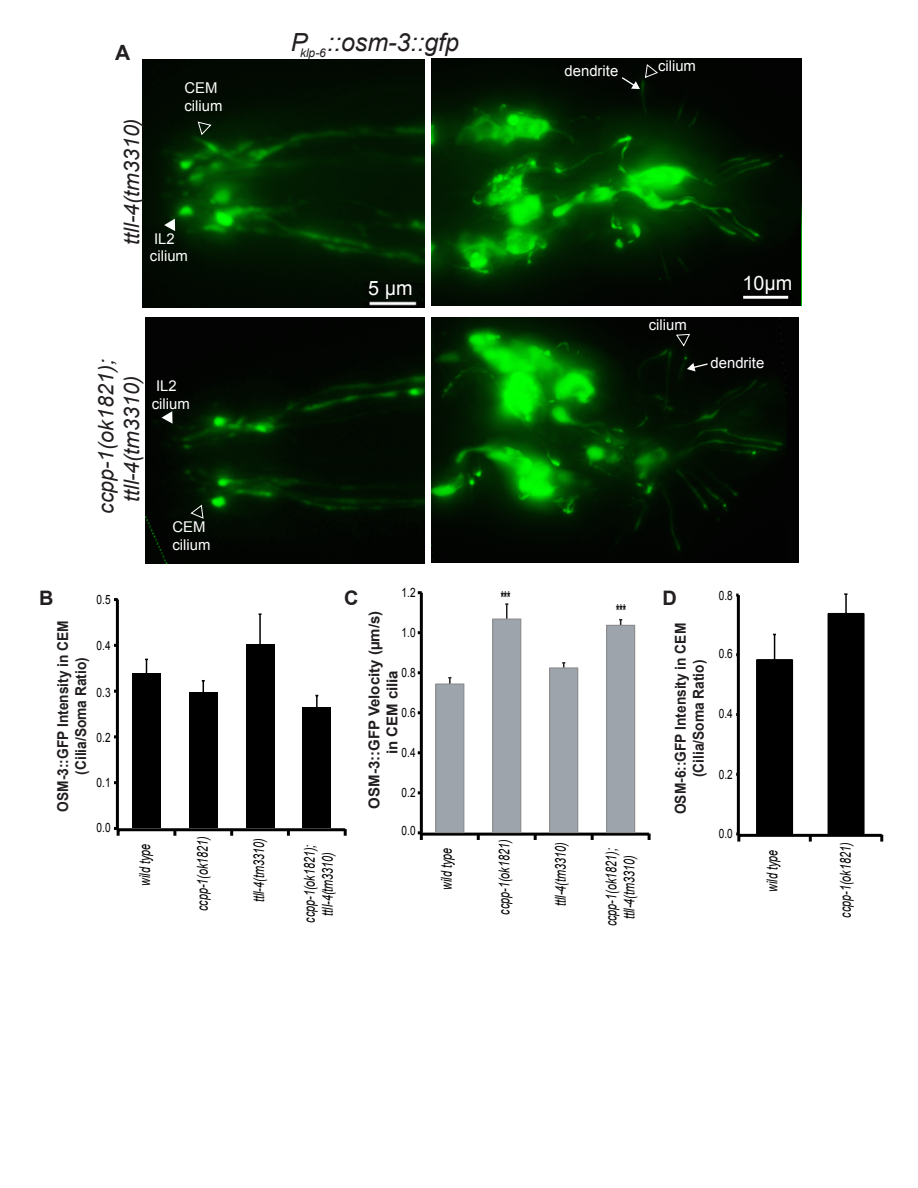
<style>
.page{position:relative;width:918px;height:1188px;background:#fff}
.page>*{position:absolute;margin:0;border:0;box-sizing:border-box;transform-origin:0 0}
.t1{font:italic 25.05px "Arial";color:#231f20}
.t2{font:italic 21.45px/25.7px "Arial";color:#231f20;text-align:center}
.t3{font:700 21px "Arial";color:#231f20}
.t4{font:700 19.95px "Arial";color:#231f20}
.t5{font:19.8px "Arial";color:#fff}
.t6{font:700 18px "Arial";color:#000;scale:.48 1}
.t7{font:italic 15px/18px "Arial";letter-spacing:-.005em;color:#000;text-align:center;scale:.72 1}
.t8{font:700 15px/18px "Arial";color:#231f20;text-align:center;scale:.92 1}
.t9{font:700 15px/18px "Arial";color:#231f20;text-align:center}
.t10{font:14.85px/17.9px "Arial";color:#fff}
.t11{font:12.9px "Arial";color:#000;scale:.78 1}
.t12{font:italic 12px "Arial";color:#231f20}
</style>
<div class="page">
<hr style="left:420px;top:593px;width:3px;height:240px;background:#000">
<hr style="left:421px;top:833px;width:228px;height:3px;background:#000">
<svg style="left:418px;top:831px;width:5px;height:9px"></svg>
<svg style="left:477px;top:835px;width:3px;height:5px"></svg>
<svg style="left:534px;top:835px;width:3px;height:5px"></svg>
<svg style="left:591px;top:835px;width:3px;height:5px"></svg>
<svg style="left:648px;top:834px;width:3px;height:6px"></svg>
<div style="left:436px;top:684px;width:28px;height:149px;background:#9ea4ab"></div>
<div style="left:435px;top:684px;width:29px;height:149px;border:1px solid #898989"></div>
<div style="left:493px;top:619px;width:28px;height:214px;background:#9ea4ab"></div>
<div style="left:492px;top:619px;width:29px;height:214px;border:1px solid #898989"></div>
<div style="left:550px;top:668px;width:28px;height:165px;background:#9ea4ab"></div>
<div style="left:549px;top:668px;width:29px;height:165px;border:1px solid #898989"></div>
<div style="left:607px;top:625px;width:28px;height:208px;background:#9ea4ab"></div>
<div style="left:606px;top:625px;width:29px;height:208px;border:1px solid #898989"></div>
<svg style="left:448px;top:677px;width:3px;height:7px"></svg>
<svg style="left:505px;top:603px;width:3px;height:16px"></svg>
<svg style="left:562px;top:662px;width:3px;height:6px"></svg>
<svg style="left:619px;top:619px;width:3px;height:6px"></svg>
<img style="left:143px;top:60px;width:281px;height:247px">
<svg style="left:197px;top:121px;width:15px;height:15px"></svg>
<svg style="left:164px;top:219px;width:11px;height:12px"></svg>
<img style="left:431px;top:59px;width:370px;height:247px">
<img style="left:145px;top:318px;width:280px;height:246px">
<img style="left:432px;top:318px;width:367px;height:244px">
<svg style="left:620px;top:64px;width:38px;height:25px"></svg>
<svg style="left:687px;top:362px;width:22px;height:9px"></svg>
<svg style="left:676px;top:333px;width:14px;height:14px"></svg>
<svg style="left:162px;top:411px;width:11px;height:13px"></svg>
<svg style="left:190px;top:505px;width:14px;height:14px"></svg>
<hr style="left:116px;top:600px;width:3px;height:229px;background:#000">
<svg style="left:114px;top:827px;width:6px;height:9px"></svg>
<hr style="left:117px;top:828px;width:228px;height:3px;background:#000">
<svg style="left:173px;top:831px;width:3px;height:5px"></svg>
<svg style="left:230px;top:831px;width:3px;height:5px"></svg>
<svg style="left:287px;top:831px;width:3px;height:5px"></svg>
<svg style="left:344px;top:829px;width:3px;height:7px"></svg>
<hr style="left:316px;top:696px;width:2px;height:22px;background:#000">
<hr style="left:259px;top:614px;width:2px;height:60px;background:#000">
<svg style="left:202px;top:680px;width:3px;height:12px"></svg>
<svg style="left:145px;top:659px;width:3px;height:15px"></svg>
<div style="left:133px;top:674px;width:28px;height:154px;background:#000"></div>
<div style="left:189px;top:692px;width:28px;height:136px;background:#000"></div>
<div style="left:246px;top:644px;width:28px;height:184px;background:#000"></div>
<div style="left:303px;top:707px;width:28px;height:121px;background:#000"></div>
<hr style="left:737px;top:595px;width:3px;height:240px;background:#000">
<svg style="left:736px;top:833px;width:4px;height:9px"></svg>
<hr style="left:738px;top:834px;width:144px;height:3px;background:#000">
<svg style="left:880px;top:835px;width:3px;height:7px"></svg>
<div style="left:756px;top:659px;width:37px;height:175px;background:#000;border:2px solid #000"></div>
<svg style="left:772px;top:593px;width:93px;height:249px"></svg>
<h3 class="t3" style="left:115px;top:39px;width:17px">A</h3>
<p class="t10" style="left:185px;top:79px;width:40px">CEM cilium</p>
<h2 class="t2" style="left:119px;top:245px;width:129px;rotate:-90deg">ttll-4(tm3310)</h2>
<p class="t10" style="left:150px;top:230px;width:40px">IL2 cilium</p>
<h2 class="t2" style="left:93px;top:514px;width:156px;rotate:-90deg">ccpp-1(ok1821); ttll-4(tm3310)</h2>
<p class="t10" style="left:152px;top:377px;width:40px">IL2 cilium</p>
<p class="t10" style="left:173px;top:518px;width:40px">CEM cilium</p>
<h1 class="t1" style="left:291px;top:26px;width:170px">P ::osm-3::gfp</h1>
<p class="t12" style="left:300px;top:45px;width:28px">klp-6</p>
<p class="t10" style="left:565px;top:62px;width:55px">dendrite</p>
<p class="t10" style="left:658px;top:57px;width:40px">cilium</p>
<h3 class="t5" style="left:742px;top:270px;width:51px">10µm</h3>
<h3 class="t5" style="left:368px;top:275px;width:46px">5 µm</h3>
<h3 class="t5" style="left:735px;top:274px;width:51px">10µm</h3>
<p class="t10" style="left:649px;top:316px;width:40px">cilium</p>
<p class="t10" style="left:711px;top:354px;width:55px">dendrite</p>
<p class="t11" style="left:402px;top:584px;width:19px">1.2</p>
<p class="t11" style="left:402px;top:624px;width:19px">1.0</p>
<p class="t11" style="left:402px;top:664px;width:19px">0.8</p>
<p class="t11" style="left:402px;top:704px;width:19px">0.6</p>
<p class="t11" style="left:402px;top:744px;width:19px">0.4</p>
<p class="t11" style="left:402px;top:784px;width:19px">0.2</p>
<p class="t11" style="left:402px;top:822px;width:19px">0.0</p>
<h3 class="t4" style="left:344px;top:585px;width:16px">C</h3>
<p class="t11" style="left:97px;top:591px;width:19px">0.5</p>
<p class="t11" style="left:719px;top:587px;width:19px">0.8</p>
<p class="t6" style="left:501px;top:585px;width:22px">***</p>
<h3 class="t4" style="left:39px;top:585px;width:16px">B</h3>
<h3 class="t4" style="left:663px;top:585px;width:16px">D</h3>
<p class="t6" style="left:616px;top:598px;width:22px">***</p>
<p class="t9" style="left:366px;top:809px;width:199px;rotate:-90deg">OSM-3::GFP Velocity (µm/s) in CEM cilia</p>
<p class="t8" style="left:54px;top:812px;width:209px;rotate:-90deg">OSM-3::GFP Intensity in CEM (Cilia/Soma Ratio)</p>
<p class="t8" style="left:672px;top:814px;width:209px;rotate:-90deg">OSM-6::GFP Intensity in CEM (Cilia/Soma Ratio)</p>
<p class="t11" style="left:97px;top:637px;width:19px">0.4</p>
<p class="t11" style="left:97px;top:684px;width:19px">0.3</p>
<p class="t11" style="left:97px;top:729px;width:19px">0.2</p>
<p class="t11" style="left:97px;top:774px;width:19px">0.1</p>
<p class="t11" style="left:97px;top:819px;width:19px">0.0</p>
<p class="t11" style="left:719px;top:645px;width:19px">0.6</p>
<p class="t11" style="left:719px;top:705px;width:19px">0.4</p>
<p class="t11" style="left:719px;top:766px;width:19px">0.2</p>
<p class="t11" style="left:719px;top:825px;width:19px">0.0</p>
<p class="t7" style="left:136px;top:886px;width:60px;rotate:-90deg">wild type</p>
<p class="t7" style="left:194px;top:911px;width:106px;rotate:-90deg">ccpp-1(ok1821)</p>
<p class="t7" style="left:250px;top:902px;width:91px;rotate:-90deg">ttll-4(tm3310)</p>
<p class="t7" style="left:301px;top:923px;width:110px;rotate:-90deg">ccpp-1(ok1821); ttll-4(tm3310)</p>
<p class="t7" style="left:438px;top:890px;width:60px;rotate:-90deg">wild type</p>
<p class="t7" style="left:495px;top:915px;width:106px;rotate:-90deg">ccpp-1(ok1821)</p>
<p class="t7" style="left:552px;top:906px;width:91px;rotate:-90deg">ttll-4(tm3310)</p>
<p class="t7" style="left:603px;top:926px;width:110px;rotate:-90deg">ccpp-1(ok1821); ttll-4(tm3310)</p>
<p class="t7" style="left:764px;top:892px;width:60px;rotate:-90deg">wild type</p>
<p class="t7" style="left:837px;top:918px;width:106px;rotate:-90deg">ccpp-1(ok1821)</p>
</div>
